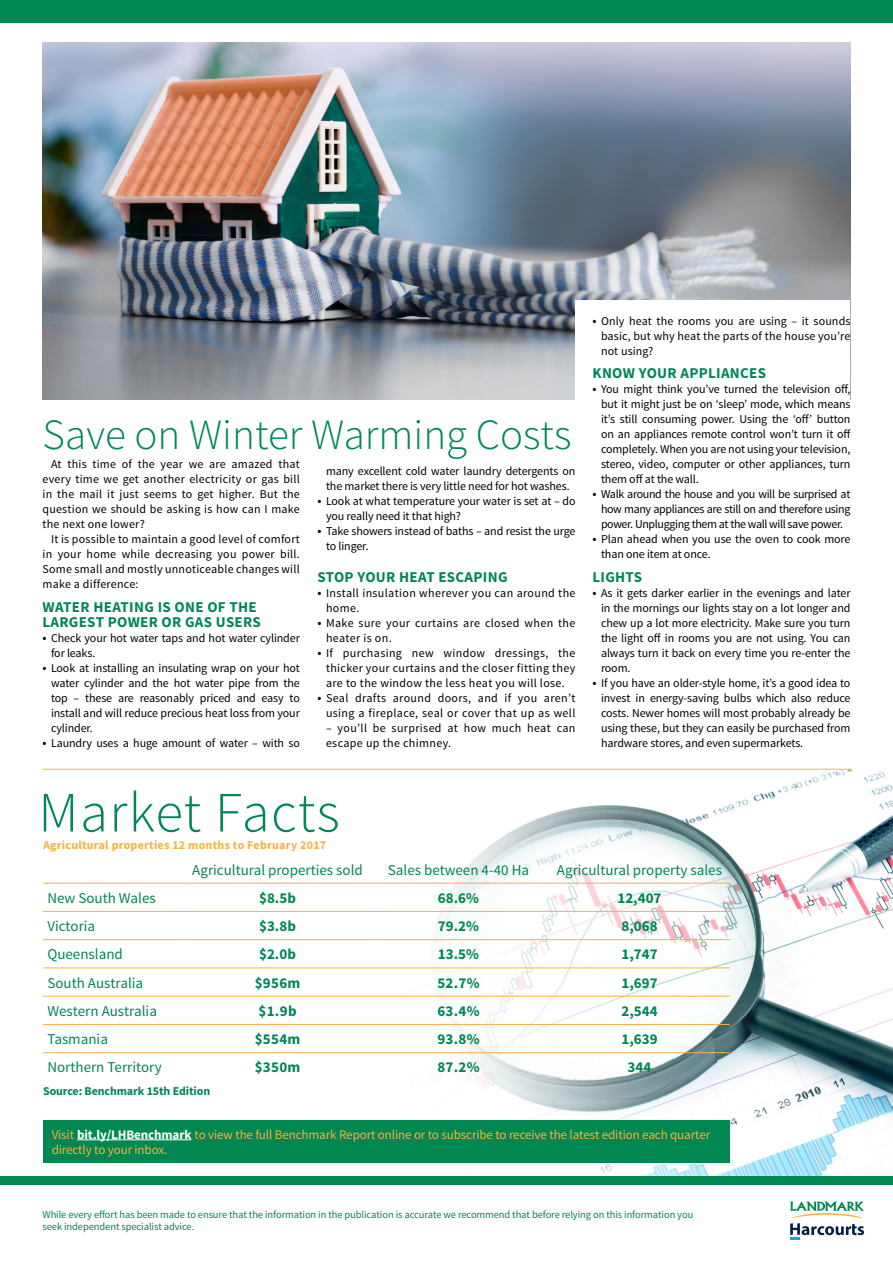
<style>
.page{position:relative;width:893px;height:1263px;background:#fff}
.page>*{position:absolute;margin:0;border:0;box-sizing:border-box;transform-origin:0 0}
.t1{font:300 57px "Source Sans Pro";letter-spacing:.02em;color:#008752}
.t2{font:300 43.05px "Source Sans Pro";color:#008752}
.t3{font:700 15px/15px "Source Sans Pro";letter-spacing:.02em;color:#008752}
.t4{font:15px "Source Sans Pro";color:#008752}
.t5{font:13.05px/15.6px "Source Sans Pro";letter-spacing:-.01em;color:#fbb040}
.t6{font:12px/15px "Source Sans Pro";letter-spacing:-.01em;color:#000;text-align:justify}
.t7{font:12px/15px "Source Sans Pro";letter-spacing:.03em;color:#000}
.t8{font:700 12px "Source Sans Pro";letter-spacing:.02em;color:#fbb040}
.t9{font:700 12px "Source Sans Pro";letter-spacing:-.01em;color:#008752}
.t10{font:10.5px/12.6px "Source Sans Pro";letter-spacing:-.01em;color:#008752}
.s1{font-size:13.5px}
.s2{font-weight:700;color:#fff}
</style>
<div class="page">
<img style="left:371px;top:769px;width:522px;height:407px">
<hr style="left:43px;top:883px;width:144px;height:1px;background:#fbb040">
<hr style="left:187px;top:883px;width:181px;height:1px;background:#fbb040">
<hr style="left:368px;top:883px;width:181px;height:1px;background:#fbb040">
<hr style="left:549px;top:883px;width:181px;height:1px;background:#fbb040">
<hr style="left:43px;top:911px;width:144px;height:1px;background:#fbb040">
<hr style="left:187px;top:911px;width:181px;height:1px;background:#fbb040">
<hr style="left:368px;top:911px;width:181px;height:1px;background:#fbb040">
<hr style="left:549px;top:911px;width:181px;height:1px;background:#fbb040">
<hr style="left:43px;top:939px;width:144px;height:1px;background:#fbb040">
<hr style="left:187px;top:939px;width:181px;height:1px;background:#fbb040">
<hr style="left:368px;top:939px;width:181px;height:1px;background:#fbb040">
<hr style="left:549px;top:939px;width:181px;height:1px;background:#fbb040">
<hr style="left:43px;top:967px;width:144px;height:1px;background:#fbb040">
<hr style="left:187px;top:967px;width:181px;height:1px;background:#fbb040">
<hr style="left:368px;top:967px;width:181px;height:1px;background:#fbb040">
<hr style="left:549px;top:967px;width:181px;height:1px;background:#fbb040">
<hr style="left:43px;top:996px;width:144px;height:1px;background:#fbb040">
<hr style="left:187px;top:996px;width:181px;height:1px;background:#fbb040">
<hr style="left:368px;top:996px;width:181px;height:1px;background:#fbb040">
<hr style="left:549px;top:996px;width:181px;height:1px;background:#fbb040">
<hr style="left:43px;top:1024px;width:144px;height:1px;background:#fbb040">
<hr style="left:187px;top:1024px;width:181px;height:1px;background:#fbb040">
<hr style="left:368px;top:1024px;width:181px;height:1px;background:#fbb040">
<hr style="left:549px;top:1024px;width:181px;height:1px;background:#fbb040">
<hr style="left:43px;top:1052px;width:144px;height:1px;background:#fbb040">
<hr style="left:187px;top:1052px;width:181px;height:1px;background:#fbb040">
<hr style="left:368px;top:1052px;width:181px;height:1px;background:#fbb040">
<hr style="left:549px;top:1052px;width:181px;height:1px;background:#fbb040">
<div style="left:43px;top:1120px;width:687px;height:43px;background:#008752"></div>
<hr style="left:77px;top:1139px;width:114px;height:1px;background:#fff">
<div style="left:0;top:0;width:893px;height:23px;background:#008752"></div>
<svg style="left:790px;top:1201px;width:74px;height:38px"></svg>
<div style="left:0;top:1176px;width:893px;height:8px;background:#008752"></div>
<hr style="left:43px;top:769px;width:807px;height:1px;background:#fbb040">
<img style="left:43px;top:43px;width:807px;height:357px">
<div style="left:575px;top:300px;width:275px;height:107px;background:#fff"></div>
<h2 class="t2" style="left:43px;top:408px;width:530px">Save on Winter Warming Costs</h2>
<p class="t6" style="left:43px;top:457px;width:259px;text-indent:9px">At this time of the year we are amazed that every time we get another electricity or gas bill in the mail it just seems to get higher. But the question we should be asking is how can I make the next one lower?</p>
<p class="t6" style="left:43px;top:532px;width:259px;text-indent:9px">It is possible to maintain a good level of comfort in your home while decreasing you power bill.<br>Some small and mostly unnoticeable changes will make a difference:</p>
<p class="t3" style="left:43px;top:600px;width:220px">WATER HEATING IS ONE OF THE<br>LARGEST POWER OR GAS USERS</p>
<p class="t6" style="left:51px;top:630px;width:250px;text-indent:-9px"><span class="s1">•</span> Check your hot water taps and hot water cylinder for leaks.</p>
<p class="t6" style="left:51px;top:660px;width:250px;text-indent:-9px"><span class="s1">•</span> Look at installing an insulating wrap on your hot water cylinder and the hot water pipe from the top – these are reasonably priced and easy to install and will reduce precious heat loss from your cylinder.</p>
<p class="t6" style="left:43px;top:735px;width:259px"><span class="s1">•</span> Laundry uses a huge amount of water – with so</p>
<p class="t6" style="left:326px;top:463px;width:251px">many excellent cold water laundry detergents on the market there is very little need for hot washes.</p>
<p class="t6" style="left:326px;top:493px;width:251px;text-indent:-9px"><span class="s1">•</span> Look at what temperature your water is set at – do you really need it that high?</p>
<p class="t6" style="left:326px;top:523px;width:251px;text-indent:-9px"><span class="s1">•</span> Take showers instead of baths – and resist the urge to linger.</p>
<p class="t3" style="left:317px;top:570px;width:192px">STOP YOUR HEAT ESCAPING</p>
<p class="t7" style="left:326px;top:585px;width:251px;text-indent:-9px"><span class="s1">•</span> Install insulation wherever you can around the home.</p>
<p class="t7" style="left:326px;top:615px;width:251px;text-indent:-9px"><span class="s1">•</span> Make sure your curtains are closed when the heater is on.</p>
<p class="t6" style="left:326px;top:645px;width:251px;text-indent:-9px"><span class="s1">•</span> If purchasing new window dressings, the thicker your curtains and the closer fitting they are to the window the less heat you will lose.</p>
<p class="t7" style="left:317px;top:690px;width:259px;text-align:right"><span class="s1">•</span> Seal drafts around doors, and if you aren’t using a fireplace, seal or cover that up as well</p>
<p class="t7" style="left:326px;top:720px;width:251px">– you’ll be surprised at how much heat can escape up the chimney.</p>
<h1 class="t1" style="left:38px;top:778px;width:303px">Market Facts</h1>
<p class="t8" style="left:43px;top:837px;width:285px">Agricultural properties 12 months to February 2017</p>
<p class="t6" style="left:601px;top:313px;width:251px;text-indent:-9px"><span class="s1">•</span> Only heat the rooms you are using – it sounds basic, but why heat the parts of the house you’re not using?</p>
<p class="t3" style="left:592px;top:366px;width:175px">KNOW YOUR APPLIANCES</p>
<p class="t6" style="left:601px;top:382px;width:251px;text-indent:-9px"><span class="s1">•</span> You might think you’ve turned the television off, but it might just be on ‘sleep’ mode, which means it’s still consuming power. Using the ‘off’ button on an appliances remote control won’t turn it off completely. When you are not using your television, stereo, video, computer or other appliances, turn them off at the wall.</p>
<p class="t6" style="left:601px;top:487px;width:251px;text-indent:-9px"><span class="s1">•</span> Walk around the house and you will be surprised at how many appliances are still on and therefore using power. Unplugging them at the wall will save power.</p>
<p class="t6" style="left:601px;top:532px;width:251px;text-indent:-9px"><span class="s1">•</span> Plan ahead when you use the oven to cook more than one item at once.</p>
<p class="t3" style="left:592px;top:570px;width:51px">LIGHTS</p>
<p class="t6" style="left:601px;top:585px;width:251px;text-indent:-9px"><span class="s1">•</span> As it gets darker earlier in the evenings and later in the mornings our lights stay on a lot longer and chew up a lot more electricity. Make sure you turn the light off in rooms you are not using. You can always turn it back on every time you re-enter the room.</p>
<p class="t6" style="left:601px;top:675px;width:251px;text-indent:-9px"><span class="s1">•</span> If you have an older-style home, it’s a good idea to invest in energy-saving bulbs which also reduce costs. Newer homes will most probably already be using these, but they can easily be purchased from hardware stores, and even supermarkets.</p>
<p class="t4" style="left:192px;top:860px;width:172px">Agricultural properties sold</p>
<p class="t4" style="left:388px;top:860px;width:143px">Sales between 4-40 Ha</p>
<p class="t4" style="left:557px;top:860px;width:167px">Agricultural property sales</p>
<p class="t4" style="left:47px;top:889px;width:110px">New South Wales</p>
<p class="t3" style="left:259px;top:891px;width:38px">$8.5b</p>
<p class="t3" style="left:438px;top:891px;width:43px">68.6%</p>
<p class="t3" style="left:617px;top:891px;width:46px">12,407</p>
<p class="t4" style="left:47px;top:917px;width:49px">Victoria</p>
<p class="t3" style="left:259px;top:919px;width:38px">$3.8b</p>
<p class="t3" style="left:438px;top:919px;width:43px">79.2%</p>
<p class="t3" style="left:621px;top:919px;width:38px">8,068</p>
<p class="t4" style="left:47px;top:945px;width:77px">Queensland</p>
<p class="t3" style="left:259px;top:947px;width:38px">$2.0b</p>
<p class="t3" style="left:438px;top:947px;width:43px">13.5%</p>
<p class="t3" style="left:621px;top:947px;width:38px">1,747</p>
<p class="t4" style="left:47px;top:973px;width:97px">South Australia</p>
<p class="t3" style="left:255px;top:976px;width:47px">$956m</p>
<p class="t3" style="left:437px;top:976px;width:44px">52.7%</p>
<p class="t3" style="left:621px;top:976px;width:38px">1,697</p>
<p class="t4" style="left:47px;top:1002px;width:111px">Western Australia</p>
<p class="t3" style="left:259px;top:1004px;width:40px">$1.9b</p>
<p class="t3" style="left:437px;top:1004px;width:44px">63.4%</p>
<p class="t3" style="left:621px;top:1004px;width:38px">2,544</p>
<p class="t4" style="left:47px;top:1030px;width:62px">Tasmania</p>
<p class="t3" style="left:255px;top:1032px;width:47px">$554m</p>
<p class="t3" style="left:437px;top:1032px;width:44px">93.8%</p>
<p class="t3" style="left:621px;top:1032px;width:38px">1,639</p>
<p class="t4" style="left:47px;top:1058px;width:116px">Northern Territory</p>
<p class="t3" style="left:255px;top:1060px;width:47px">$350m</p>
<p class="t3" style="left:437px;top:1060px;width:44px">87.2%</p>
<p class="t3" style="left:628px;top:1060px;width:25px">344</p>
<p class="t9" style="left:43px;top:1083px;width:169px">Source: Benchmark 15th Edition</p>
<p class="t5" style="left:52px;top:1126px;width:660px">Visit <span class="s2">bit.ly/LHBenchmark</span> to view the full Benchmark Report online or to subscribe to receive the latest edition each quarter directly to your inbox.</p>
<p class="t10" style="left:43px;top:1208px;width:652px">While every effort has been made to ensure that the information in the publication is accurate we recommend that before relying on this information you seek independent specialist advice.</p>
</div>
